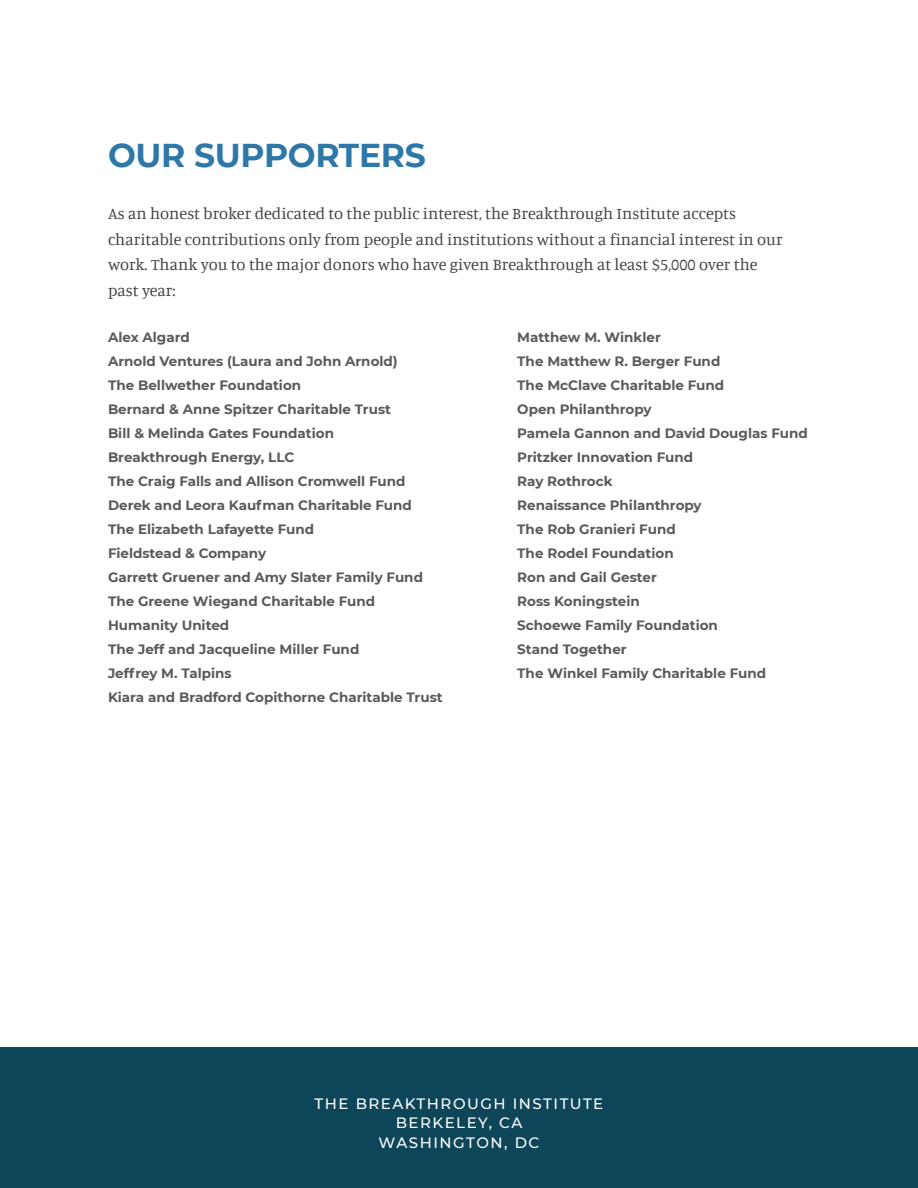
<style>
.page{position:relative;width:918px;height:1188px;background:#fff}
.page>*{position:absolute;margin:0;border:0;box-sizing:border-box;transform-origin:0 0}
.BTI_Report_Body{font:700 33px "Montserrat";letter-spacing:-.01em;color:#2e78a9}
.Head_30{font:16.5px/25.5px "Manuale";color:#444}
.t1{font:500 15px "Montserrat";letter-spacing:.1em;color:#fff}
.names{font:700 13.5px "Montserrat";color:#5a5a5a}
</style>
<div class="page">
<div style="left:0;top:1048px;width:918px;height:140px;background:#0d4559"></div>
<p class="BTI_Report_Body" style="left:108px;top:131px;width:319px">OUR SUPPORTERS</p>
<p class="Head_30" style="left:108px;top:201px;width:676px">As an honest broker dedicated to the public interest, the Breakthrough Institute accepts charitable contributions only from people and institutions without a financial interest in our work. Thank you to the major donors who have given Breakthrough at least $5,000 over the past year:</p>
<p class="names" style="left:108px;top:327px;width:83px">Alex Algard</p>
<p class="names" style="left:108px;top:351px;width:291px">Arnold Ventures (Laura and John Arnold)</p>
<p class="names" style="left:108px;top:375px;width:195px">The Bellwether Foundation</p>
<p class="names" style="left:108px;top:399px;width:285px">Bernard &amp; Anne Spitzer Charitable Trust</p>
<p class="names" style="left:108px;top:423px;width:228px">Bill &amp; Melinda Gates Foundation</p>
<p class="names" style="left:108px;top:447px;width:188px">Breakthrough Energy, LLC</p>
<p class="names" style="left:108px;top:471px;width:299px">The Craig Falls and Allison Cromwell Fund</p>
<p class="names" style="left:108px;top:495px;width:305px">Derek and Leora Kaufman Charitable Fund</p>
<p class="names" style="left:108px;top:519px;width:208px">The Elizabeth Lafayette Fund</p>
<p class="names" style="left:108px;top:543px;width:160px">Fieldstead &amp; Company</p>
<p class="names" style="left:108px;top:567px;width:317px">Garrett Gruener and Amy Slater Family Fund</p>
<p class="names" style="left:108px;top:591px;width:269px">The Greene Wiegand Charitable Fund</p>
<p class="names" style="left:108px;top:615px;width:123px">Humanity United</p>
<p class="names" style="left:108px;top:639px;width:253px">The Jeff and Jacqueline Miller Fund</p>
<p class="names" style="left:108px;top:663px;width:125px">Jeffrey M. Talpins</p>
<p class="names" style="left:108px;top:687px;width:336px">Kiara and Bradford Copithorne Charitable Trust</p>
<p class="names" style="left:517px;top:327px;width:145px">Matthew M. Winkler</p>
<p class="names" style="left:517px;top:351px;width:205px">The Matthew R. Berger Fund</p>
<p class="names" style="left:517px;top:375px;width:209px">The McClave Charitable Fund</p>
<p class="names" style="left:517px;top:399px;width:136px">Open Philanthropy</p>
<p class="names" style="left:517px;top:423px;width:292px">Pamela Gannon and David Douglas Fund</p>
<p class="names" style="left:517px;top:447px;width:177px">Pritzker Innovation Fund</p>
<p class="names" style="left:517px;top:471px;width:97px">Ray Rothrock</p>
<p class="names" style="left:517px;top:495px;width:186px">Renaissance Philanthropy</p>
<p class="names" style="left:517px;top:519px;width:160px">The Rob Granieri Fund</p>
<p class="names" style="left:517px;top:543px;width:158px">The Rodel Foundation</p>
<p class="names" style="left:517px;top:567px;width:141px">Ron and Gail Gester</p>
<p class="names" style="left:517px;top:591px;width:124px">Ross Koningstein</p>
<p class="names" style="left:517px;top:615px;width:202px">Schoewe Family Foundation</p>
<p class="names" style="left:517px;top:639px;width:111px">Stand Together</p>
<p class="names" style="left:517px;top:663px;width:250px">The Winkel Family Charitable Fund</p>
<p class="t1" style="left:315px;top:1093px;width:290px">THE BREAKTHROUGH INSTITUTE</p>
<p class="t1" style="left:396px;top:1112px;width:128px">BERKELEY, CA</p>
<p class="t1" style="left:379px;top:1132px;width:162px">WASHINGTON, DC</p>
</div>
